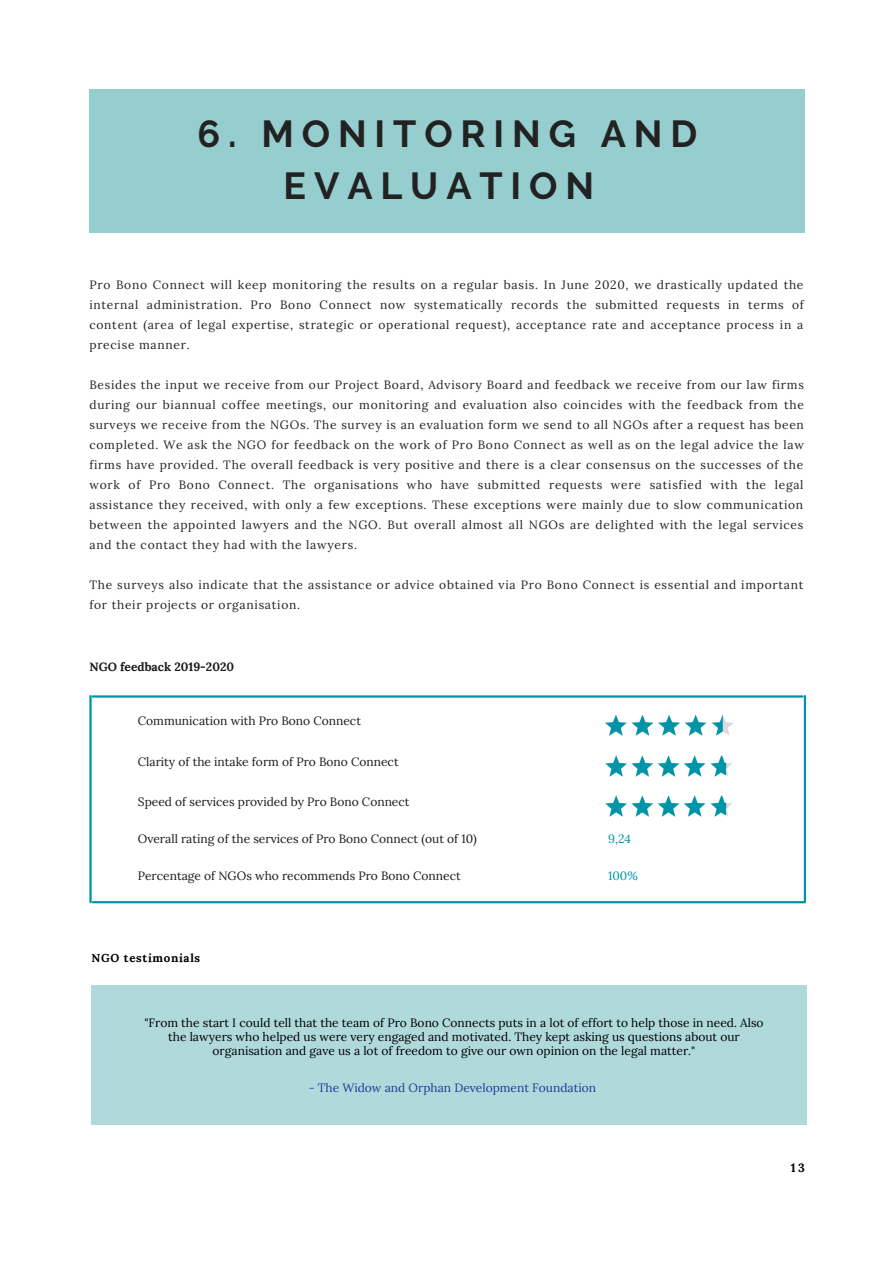
<style>
.page{position:relative;width:894px;height:1264px;background:#fff}
.page>*{position:absolute;margin:0;border:0;box-sizing:border-box;transform-origin:0 0}
.t1{font:700 37.5px/51.8px "Raleway";letter-spacing:.21em;color:#222;text-align:center}
.t2{font:12px/20px "Lora";letter-spacing:.06em;color:#222;text-align:justify}
.t3{font:12px/14px "Lora";color:#000;text-align:center}
.t4{font:12px "Lora";color:#191919}
.t5{font:12px "Lora";color:#1c3d9b}
.t6{font:700 12px "Lora";color:#191919}
.t7{font:12px "Lora";color:#0093a9}
.t8{font:700 12px "Lora";color:#000}
.t9{font:700 11.55px "Lora";letter-spacing:.06em;color:#000}
</style>
<div class="page">
<div style="left:89px;top:89px;width:715px;height:143px;background:#96cdcf"></div>
<hr style="left:93px;top:695px;width:709px;height:2px;background:#0093a9">
<hr style="left:93px;top:901px;width:711px;height:2px;background:#0093a9">
<hr style="left:803px;top:696px;width:2px;height:205px;background:#0093a9">
<hr style="left:89px;top:696px;width:3px;height:206px;background:#0093a9">
<img style="left:605px;top:714px;width:128px;height:22px">
<img style="left:605px;top:755px;width:127px;height:22px">
<img style="left:605px;top:795px;width:127px;height:22px">
<div style="left:92px;top:985px;width:714px;height:139px;background:#b0d9db"></div>
<p class="t1" style="left:197px;top:108px;width:501px">6. MONITORING AND<br>EVALUATION</p>
<p class="t2" style="left:89px;top:274px;width:716px">Pro Bono Connect will keep monitoring the results on a regular basis. In June 2020, we drastically updated the internal administration. Pro Bono Connect now systematically records the submitted requests in terms of content (area of legal expertise, strategic or operational request), acceptance rate and acceptance process in a precise manner.</p>
<p class="t2" style="left:89px;top:374px;width:715px">Besides the input we receive from our Project Board, Advisory Board and feedback we receive from our law firms during our biannual coffee meetings, our monitoring and evaluation also coincides with the feedback from the surveys we receive from the NGOs. The survey is an evaluation form we send to all NGOs after a request has been completed. We ask the NGO for feedback on the work of Pro Bono Connect as well as on the legal advice the law firms have provided. The overall feedback is very positive and there is a clear consensus on the successes of the work of Pro Bono Connect. The organisations who have submitted requests were satisfied with the legal assistance they received, with only a few exceptions. These exceptions were mainly due to slow communication between the appointed lawyers and the NGO. But overall almost all NGOs are delighted with the legal services and the contact they had with the lawyers.</p>
<p class="t2" style="left:89px;top:574px;width:715px">The surveys also indicate that the assistance or advice obtained via Pro Bono Connect is essential and important for their projects or organisation.</p>
<p class="t6" style="left:89px;top:659px;width:146px">NGO feedback 2019-2020</p>
<p class="t4" style="left:138px;top:713px;width:224px">Communication with Pro Bono Connect</p>
<p class="t4" style="left:138px;top:753px;width:262px">Clarity of the intake form of Pro Bono Connect</p>
<p class="t4" style="left:138px;top:793px;width:273px">Speed of services provided by Pro Bono Connect</p>
<p class="t4" style="left:138px;top:830px;width:340px">Overall rating of the services of Pro Bono Connect (out of 10)</p>
<p class="t4" style="left:138px;top:868px;width:324px">Percentage of NGOs who recommends Pro Bono Connect</p>
<p class="t9" style="left:91px;top:950px;width:110px">NGO testimonials</p>
<p class="t7" style="left:608px;top:830px;width:24px">9,24</p>
<p class="t7" style="left:608px;top:868px;width:31px">100%</p>
<p class="t3" style="left:144px;top:1015px;width:620px">"From the start I could tell that the team of Pro Bono Connects puts in a lot of effort to help those in need. Also the lawyers who helped us were very engaged and motivated. They kept asking us questions about our organisation and gave us a lot of freedom to give our own opinion on the legal matter."</p>
<p class="t5" style="left:309px;top:1079px;width:289px">- The Widow and Orphan Development Foundation</p>
<p class="t8" style="left:790px;top:1160px;width:16px">13</p>
</div>
